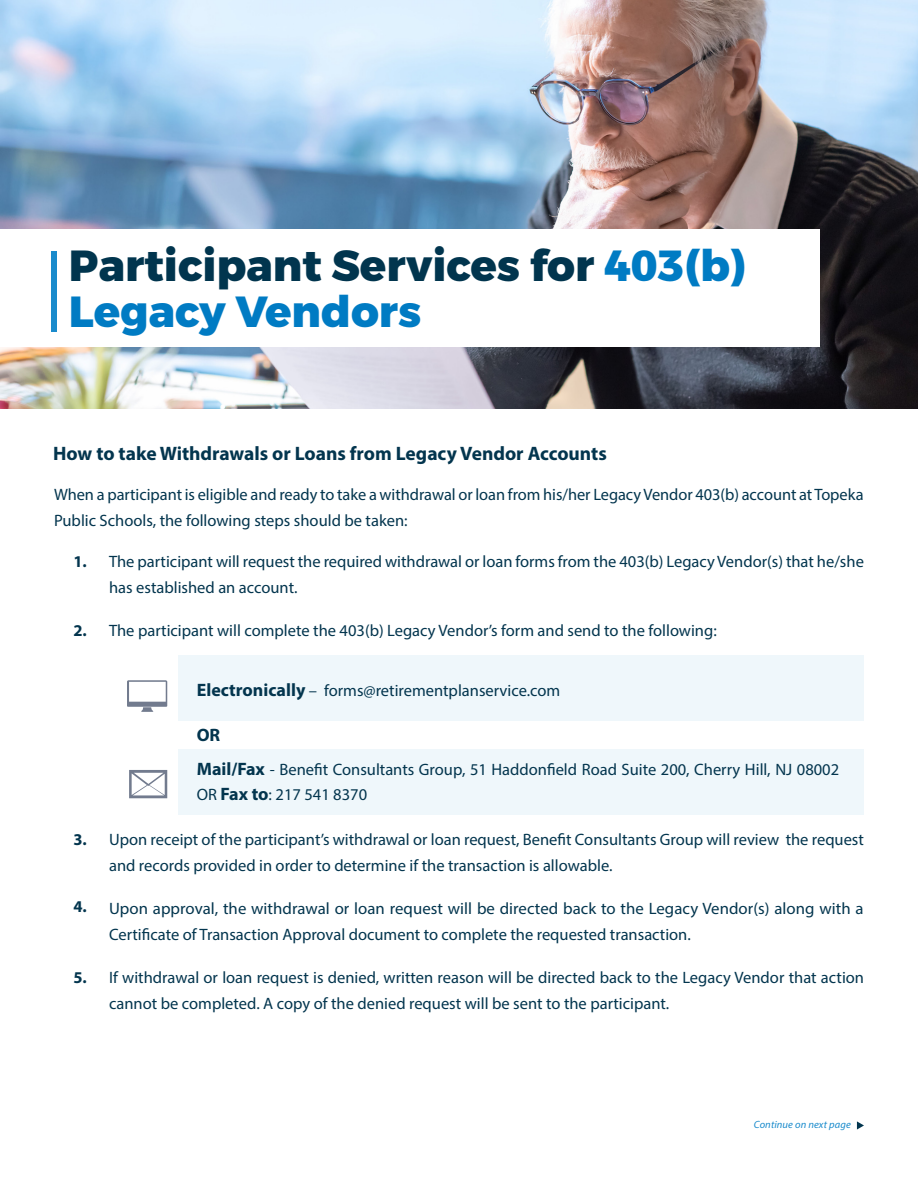
<style>
.page{position:relative;width:918px;height:1188px;background:#fff}
.page>*{position:absolute;margin:0;border:0;box-sizing:border-box;transform-origin:0 0}
.t1{font:800 43.5px/46.5px "Montserrat";color:#01354e}
.t2{font:700 19.5px "Myriad Pro";color:#03354e}
.t3{font:700 18px "Myriad Pro";color:#03354e}
.t4{font:16.5px/25.5px "Myriad Pro";color:#03354e}
.t5{font:700 16.5px "Myriad Pro";color:#03354e}
.t6{font:italic 10.5px "Myriad Pro";letter-spacing:.01em;color:#1a8bcc}
.s1{color:#007bc3}
.s2{font-weight:700;font-size:18px}
</style>
<div class="page">
<div style="left:178px;top:656px;width:686px;height:65px;background:#eff7fb"></div>
<div style="left:178px;top:750px;width:686px;height:65px;background:#eff7fb"></div>
<img style="left:0;top:0;width:918px;height:409px">
<div style="left:0;top:230px;width:820px;height:117px;background:#fff"></div>
<svg style="left:127px;top:680px;width:40px;height:32px"></svg>
<svg style="left:129px;top:770px;width:38px;height:28px"></svg>
<div style="left:51px;top:251px;width:5px;height:81px;background:#1a8bcc"></div>
<svg style="left:857px;top:1121px;width:7px;height:9px"></svg>
<p class="t1" style="left:69px;top:243px;width:678px">Participant Services for <span class="s1">403(b)<br>Legacy Vendors</span></p>
<p class="t2" style="left:53px;top:441px;width:555px">How to take Withdrawals or Loans from Legacy Vendor Accounts</p>
<p class="t4" style="left:54px;top:482px;width:811px">When a participant is eligible and ready to take a withdrawal or loan from his/her Legacy Vendor 403(b) account at Topeka<br>Public Schools, the following steps should be taken:</p>
<p class="t4" style="left:109px;top:549px;width:756px">The participant will request the required withdrawal or loan forms from the 403(b) Legacy Vendor(s) that he/she has established an account.</p>
<p class="t4" style="left:109px;top:618px;width:609px">The participant will complete the 403(b) Legacy Vendor’s form and send to the following:</p>
<p class="t5" style="left:73px;top:551px;width:15px">1.</p>
<p class="t5" style="left:73px;top:620px;width:15px">2.</p>
<p class="t4" style="left:197px;top:677px;width:365px"><span class="s2">Electronically</span> – forms@retirementplanservice.com</p>
<p class="t3" style="left:197px;top:724px;width:25px">OR</p>
<p class="t4" style="left:197px;top:756px;width:644px"><span class="s2">Mail/Fax</span> - Benefit Consultants Group, 51 Haddonfield Road Suite 200, Cherry Hill, NJ 08002<br>OR <span class="s2">Fax to</span>: 217 541 8370</p>
<p class="t5" style="left:73px;top:829px;width:15px">3.</p>
<p class="t4" style="left:109px;top:827px;width:756px">Upon receipt of the participant’s withdrawal or loan request, Benefit Consultants Group will review the request and records provided in order to determine if the transaction is allowable.</p>
<p class="t4" style="left:109px;top:896px;width:756px">Upon approval, the withdrawal or loan request will be directed back to the Legacy Vendor(s) along with a<br>Certificate of Transaction Approval document to complete the requested transaction.</p>
<p class="t4" style="left:109px;top:965px;width:757px">If withdrawal or loan request is denied, written reason will be directed back to the Legacy Vendor that action cannot be completed. A copy of the denied request will be sent to the participant.</p>
<p class="t5" style="left:73px;top:896px;width:15px">4.</p>
<p class="t5" style="left:73px;top:966px;width:15px">5.</p>
<p class="t6" style="left:754px;top:1118px;width:98px">Continue on next page</p>
</div>
